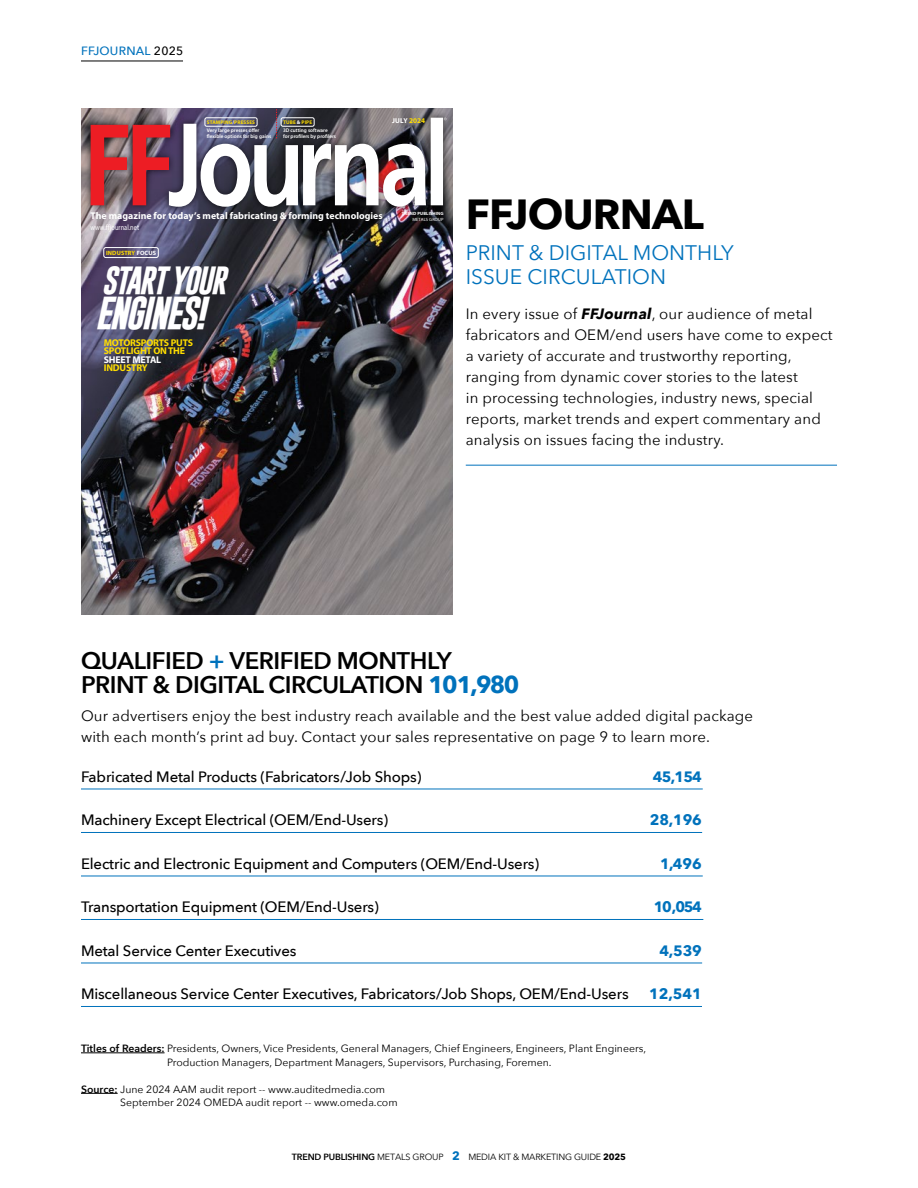
<style>
.page{position:relative;width:918px;height:1188px;background:#fff}
.page>*{position:absolute;margin:0;border:0;box-sizing:border-box;transform-origin:0 0}
.t1{font:700 42px "Avenir Next";letter-spacing:-.02em;color:#000}
.t2{font:italic 700 33.45px "Gobold";letter-spacing:-.06em;color:#fff}
.t3{font:italic 700 28.5px "Gobold";letter-spacing:-.06em;color:#fff}
.t4{font:600 24px/24px "Avenir Next";letter-spacing:-.02em;color:#000}
.t5{font:21px/24px "Avenir Next";color:#0072bc}
.t6{font:15px/21px "Avenir Next";letter-spacing:.01em;color:#000}
.t7{font:500 15px "Avenir Next";letter-spacing:-.01em;color:#000}
.t8{font:700 15px "Avenir Next";letter-spacing:-.01em;color:#0072bc}
.t9{font:500 12px "Avenir Next";letter-spacing:.02em;color:#0072bc}
.t10{font:10.5px/13.5px "Avenir Next";color:#000}
.t11{font:700 9.75px "Myriad Pro";color:#fff}
.t12{font:700 9.75px/8.6px "Myriad Pro";letter-spacing:-.02em;color:#fd0}
.t13{font:700 9.75px "Myriad Pro";letter-spacing:-.02em;color:#fff}
.t14{font:9px "Avenir Next";letter-spacing:-.02em;color:#000}
.t15{font:7.8px "Myriad Pro";letter-spacing:.01em;color:#fff;scale:.8 1}
.t16{font:700 7.05px "Myriad Pro";color:#fff}
.t17{font:700 6.15px "Myriad Pro";letter-spacing:.02em;color:#fd0}
.t18{font:600 5.25px/5.8px "Myriad Pro";color:#fff}
.t19{font:700 5.25px "Myriad Pro";letter-spacing:.02em;color:#fd0}
.t20{font:700 4.65px "Myriad Pro";letter-spacing:.02em;color:#fff}
.t21{font:4.65px "Myriad Pro";letter-spacing:.02em;color:#fff}
.s1{color:#000}
.s2{color:#fff}
.s3{font-size:7.2px;color:#fd0}
.s4{font-weight:700;color:#fd0}
.s5{font-weight:700}
.s6{font-weight:700;font-style:italic}
.s7{color:#0072bc}
.s8{font-weight:700;color:#0072bc}
.s9{font-weight:600}
.s10{font-weight:700;font-size:12px;color:#0072bc}
</style>
<div class="page">
<hr style="left:81px;top:61px;width:102px;height:1px;background:#000">
<hr style="left:466px;top:465px;width:371px;height:1px;background:#0072bc">
<img style="left:81px;top:108px;width:371px;height:507px">
<div style="left:84px;top:118px;width:93px;height:94px;background:#000;opacity:.65"></div>
<div style="left:162px;top:111px;width:288px;height:102px;background:#000;opacity:.65"></div>
<svg style="left:91px;top:108px;width:356px;height:99px"></svg>
<div style="left:104px;top:247px;width:54px;height:11px;border:1px solid #fff;border-radius:2px"></div>
<hr style="left:81px;top:1053px;width:84px;height:1px;background:#000">
<hr style="left:81px;top:1093px;width:37px;height:1px;background:#000">
<hr style="left:81px;top:789px;width:622px;height:1px;background:#0072bc">
<hr style="left:81px;top:832px;width:621px;height:1px;background:#0072bc">
<hr style="left:81px;top:876px;width:622px;height:1px;background:#0072bc">
<hr style="left:81px;top:919px;width:622px;height:1px;background:#0072bc">
<hr style="left:81px;top:963px;width:621px;height:1px;background:#0072bc">
<hr style="left:81px;top:1006px;width:621px;height:1px;background:#0072bc">
<p class="t9" style="left:81px;top:41px;width:104px">FFJOURNAL <span class="s1">2025</span></p>
<p class="t19" style="left:207px;top:119px;width:50px">STAMPING<span class="s2">/</span>PRESSES</p>
<p class="t16" style="left:392px;top:116px;width:34px">JULY <span class="s3">2024</span></p>
<p class="t18" style="left:207px;top:128px;width:66px">Very large presses offer flexible options for big gains</p>
<p class="t18" style="left:283px;top:118px;width:46px;line-height:8.4px"><span class="s4">TUBE</span> <span class="s5">&amp;</span> <span class="s4">PIPE<br></span>3D cutting software</p>
<p class="t18" style="left:283px;top:133px;width:55px">for profilers by profilers</p>
<p class="t11" style="left:91px;top:210px;width:294px">The magazine for today’s metal fabricating &amp; forming technologies</p>
<p class="t15" style="left:91px;top:223px;width:62px">www.ffjournal.net</p>
<p class="t17" style="left:106px;top:249px;width:51px">INDUSTRY <span class="s2">FOCUS</span></p>
<h3 class="t3" style="left:102px;top:262px;width:126px">START YOUR</h3>
<h2 class="t2" style="left:95px;top:292px;width:112px">ENGINES!</h2>
<p class="t12" style="left:104px;top:338px;width:91px">MOTORSPORTS PUTS<br>SPOTLIGHT ON THE</p>
<p class="t13" style="left:104px;top:353px;width:59px">SHEET METAL</p>
<p class="t12" style="left:104px;top:363px;width:45px">INDUSTRY</p>
<p class="t20" style="left:402px;top:211px;width:43px">TREND PUBLISHING</p>
<p class="t21" style="left:412px;top:216px;width:33px">METALS GROUP</p>
<h1 class="t1" style="left:466px;top:178px;width:240px">FFJOURNAL</h1>
<h3 class="t5" style="left:466px;top:240px;width:270px">PRINT &amp; DIGITAL MONTHLY<br>ISSUE CIRCULATION</h3>
<p class="t6" style="left:466px;top:302px;width:368px">In every issue of <span class="s6">FFJournal</span>, our audience of metal fabricators and OEM/end users have come to expect a variety of accurate and trustworthy reporting, ranging from dynamic cover stories to the latest<br>in processing technologies, industry news, special reports, market trends and expert commentary and analysis on issues facing the industry.</p>
<h3 class="t4" style="left:81px;top:648px;width:440px">QUALIFIED <span class="s7">+</span> VERIFIED MONTHLY<br>PRINT &amp; DIGITAL CIRCULATION <span class="s8">101,980</span></h3>
<p class="t6" style="left:81px;top:705px;width:674px">Our advertisers enjoy the best industry reach available and the best value added digital package with each month’s print ad buy. Contact your sales representative on page 9 to learn more.</p>
<p class="t7" style="left:81px;top:764px;width:342px">Fabricated Metal Products (Fabricators/Job Shops)</p>
<p class="t8" style="left:653px;top:764px;width:51px">45,154</p>
<p class="t7" style="left:81px;top:807px;width:309px">Machinery Except Electrical (OEM/End-Users)</p>
<p class="t8" style="left:650px;top:807px;width:54px">28,196</p>
<p class="t7" style="left:81px;top:851px;width:460px">Electric and Electronic Equipment and Computers (OEM/End-Users)</p>
<p class="t8" style="left:660px;top:851px;width:43px">1,496</p>
<p class="t7" style="left:81px;top:894px;width:299px">Transportation Equipment (OEM/End-Users)</p>
<p class="t8" style="left:654px;top:894px;width:50px">10,054</p>
<p class="t7" style="left:81px;top:938px;width:217px">Metal Service Center Executives</p>
<p class="t8" style="left:659px;top:938px;width:44px">4,539</p>
<p class="t7" style="left:81px;top:981px;width:549px">Miscellaneous Service Center Executives, Fabricators/Job Shops, OEM/End-Users</p>
<p class="t8" style="left:649px;top:981px;width:54px">12,541</p>
<p class="t10" style="left:167px;top:1041px;width:481px;text-indent:-86px"><span class="s9">Titles of Readers:</span> Presidents, Owners, Vice Presidents, General Managers, Chief Engineers, Engineers, Plant Engineers,<br>Production Managers, Department Managers, Supervisors, Purchasing, Foremen.</p>
<p class="t10" style="left:120px;top:1082px;width:279px;text-indent:-39px"><span class="s9">Source:</span> June 2024 AAM audit report -- www.auditedmedia.com<br>September 2024 OMEDA audit report -- www.omeda.com</p>
<p class="t14" style="left:292px;top:1149px;width:336px"><span class="s9">TREND PUBLISHING</span> METALS GROUP <span class="s10">2</span> MEDIA KIT &amp; MARKETING GUIDE <span class="s5">2025</span></p>
</div>
